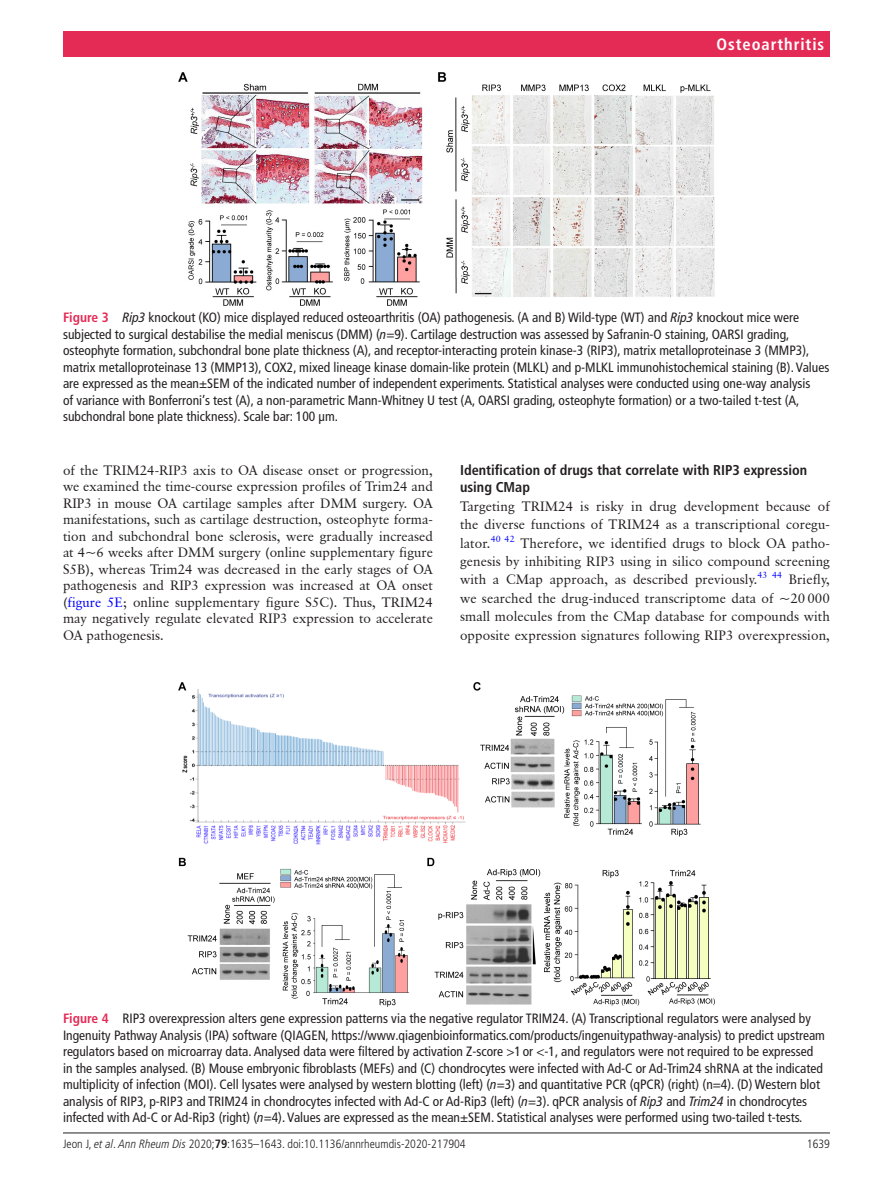
<style>
.page{position:relative;width:893px;height:1191px;background:#fff}
.page>*{position:absolute;margin:0;border:0;box-sizing:border-box;transform-origin:0 0}
.t1{font:700 condensed 16.5px "Frutiger LT Pro";letter-spacing:.055em;color:#fff}
.t2{font:700 condensed 14.25px/17.2px "Frutiger LT Pro";color:#231f20}
.t3{font:condensed 13.5px/16.5px "Frutiger LT Pro";color:#231f20}
.t4{font:13.5px/16.5px "Classical Garamond BT";color:#231f20;text-align:justify}
.t5{font:300 condensed 12px "Frutiger LT Pro";color:#231f20}
.s1{font-weight:700;color:#e42b56}
.s2{font-style:italic}
.s3{color:#00f}
.s4{font-weight:700}
</style>
<div class="page">
<hr style="left:63px;top:1132px;width:767px;height:1px;background:#231f20">
<div style="left:63px;top:31px;width:767px;height:25px;background:#e42b56"></div>
<img style="left:178px;top:72px;width:537px;height:234px">
<img style="left:178px;top:683px;width:537px;height:323px">
<p class="t1" style="left:717px;top:34px;width:109px">Osteoarthritis</p>
<p class="t3" style="left:63px;top:309px;width:768px"><span class="s1">Figure 3</span> <span class="s2">Rip3</span> knockout (KO) mice displayed reduced osteoarthritis (OA) pathogenesis. (A and B) Wild-type (WT) and <span class="s2">Rip3</span> knockout mice were subjected to surgical destabilise the medial meniscus (DMM) (<span class="s2">n</span>=9). Cartilage destruction was assessed by Safranin-O staining, OARSI grading, osteophyte formation, subchondral bone plate thickness (A), and receptor-interacting protein kinase-3 (RIP3), matrix metalloproteinase 3 (MMP3), matrix metalloproteinase 13 (MMP13), COX2, mixed lineage kinase domain-like protein (MLKL) and p-MLKL immunohistochemical staining (B). Values are expressed as the mean±SEM of the indicated number of independent experiments. Statistical analyses were conducted using one-way analysis<br>of variance with Bonferroni’s test (A), a non-parametric Mann-Whitney U test (A, OARSI grading, osteophyte formation) or a two-tailed t-test (A, subchondral bone plate thickness). Scale bar: 100 μm.</p>
<p class="t4" style="left:63px;top:461px;width:371px">of the TRIM24-RIP3 axis to OA disease onset or progression, we examined the time-course expression profiles of Trim24 and RIP3 in mouse OA cartilage samples after DMM surgery. OA manifestations, such as cartilage destruction, osteophyte forma&shy;tion and subchondral bone sclerosis, were gradually increased at 4~6 weeks after DMM surgery (online supplementary figure S5B), whereas Trim24 was decreased in the early stages of OA pathogenesis and RIP3 expression was increased at OA onset (<span class="s3">figure 5E</span>; online supplementary figure S5C). Thus, TRIM24 may negatively regulate elevated RIP3 expression to accelerate OA pathogenesis.</p>
<p class="t2" style="left:460px;top:461px;width:349px">Identification of drugs that correlate with RIP3 expression using CMap</p>
<p class="t4" style="left:460px;top:496px;width:371px;line-height:18.5px">Targeting TRIM24 is risky in drug development because of the diverse functions of TRIM24 as a transcriptional coregu&shy;lator.<sup>40</sup> <sup>42</sup> Therefore, we identified drugs to block OA patho&shy;genesis by inhibiting RIP3 using in silico compound screening with a CMap approach, as described previously.<sup>43</sup> <sup>44</sup> Briefly, we searched the drug-induced transcriptome data of ~20000 small molecules from the CMap database for compounds with opposite expression signatures following RIP3 overexpression,</p>
<p class="t3" style="left:63px;top:1010px;width:763px"><span class="s1">Figure 4</span> RIP3 overexpression alters gene expression patterns via the negative regulator TRIM24. (A) Transcriptional regulators were analysed by Ingenuity Pathway Analysis (IPA) software (QIAGEN, https://www.qiagenbioinformatics.com/products/ingenuitypathway-analysis) to predict upstream regulators based on microarray data. Analysed data were filtered by activation Z-score &gt;1 or &lt;-1, and regulators were not required to be expressed in the samples analysed. (B) Mouse embryonic fibroblasts (MEFs) and (C) chondrocytes were infected with Ad-C or Ad-Trim24 shRNA at the indicated multiplicity of infection (MOI). Cell lysates were analysed by western blotting (left) (<span class="s2">n</span>=3) and quantitative PCR (qPCR) (right) (n=4). (D) Western blot analysis of RIP3, p-RIP3 and TRIM24 in chondrocytes infected with Ad-C or Ad-Rip3 (left) (<span class="s2">n</span>=3). qPCR analysis of <span class="s2">Rip3</span> and <span class="s2">Trim24</span> in chondrocytes infected with Ad-C or Ad-Rip3 (right) (<span class="s2">n</span>=4). Values are expressed as the mean±SEM. Statistical analyses were performed using two-tailed t-tests.</p>
<p class="t5" style="left:63px;top:1136px;width:404px">Jeon J, <span class="s2">et al</span>. <span class="s2">Ann Rheum Dis</span> 2020;<span class="s4">79</span>:1635–1643. doi:10.1136/annrheumdis-2020-217904</p>
<p class="t5" style="left:807px;top:1136px;width:25px">1639</p>
</div>
